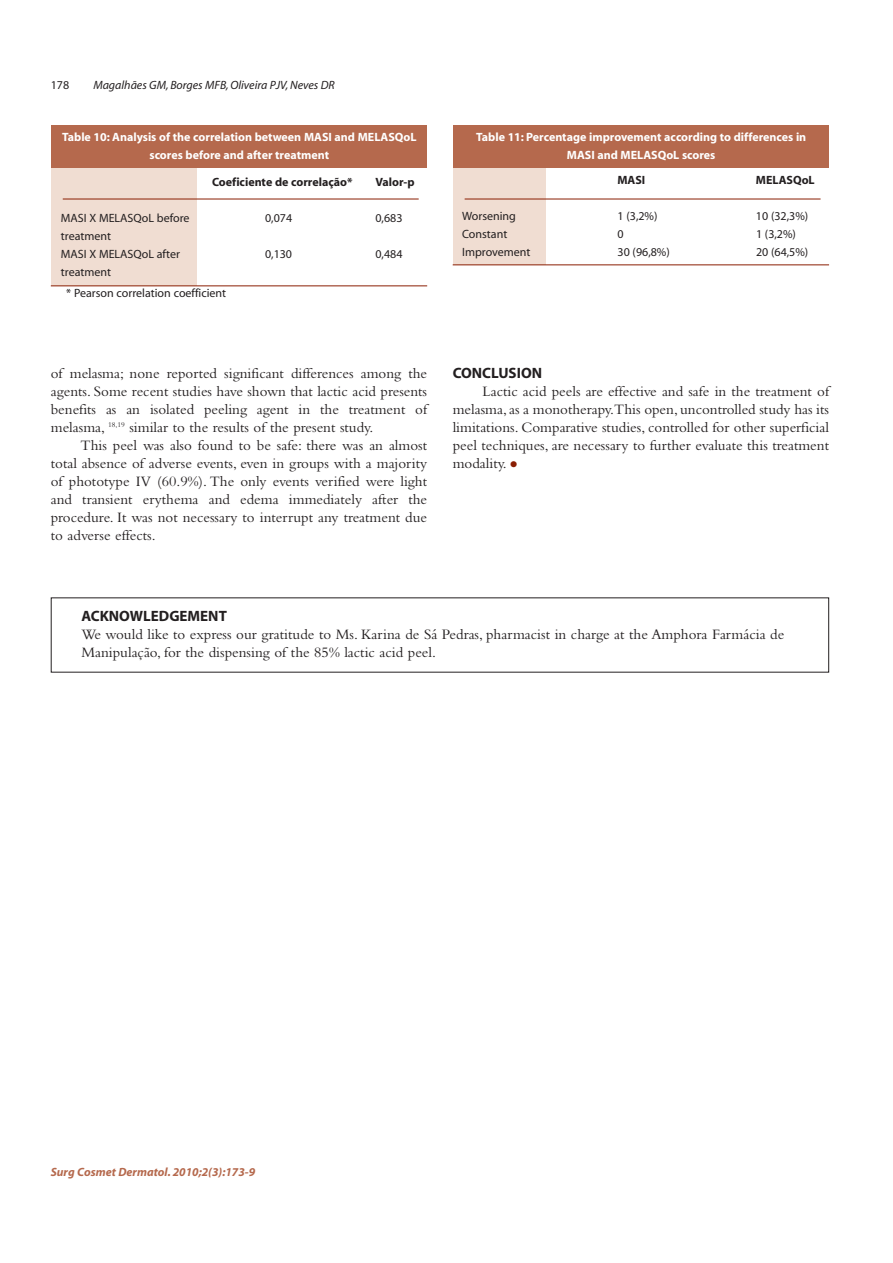
<style>
.page{position:relative;width:893px;height:1263px;background:#fff}
.page>*{position:absolute;margin:0;border:0;box-sizing:border-box;transform-origin:0 0}
.t1{font:15px/18px "Bembo";color:#231f20;text-align:justify}
.t2{font:700 15px "Myriad";color:#231f20}
.t3{font:12px/18px "Myriad";color:#231f20}
.t4{font:700 12px/18px "Myriad";color:#fff;text-align:center}
.t5{font:700 12px "Myriad";color:#231f20}
.t6{font:italic 12px "Myriad";color:#231f20}
.t7{font:italic 700 12px "Myriad";color:#b5694d}
</style>
<div class="page">
<div style="left:51px;top:151px;width:145px;height:135px;background:#f0ddd2"></div>
<div style="left:51px;top:126px;width:376px;height:42px;background:#b5694d"></div>
<hr style="left:51px;top:285px;width:376px;height:1px;background:#8a1e03">
<hr style="left:63px;top:199px;width:356px;height:1px;background:#8a1e03">
<div style="left:453px;top:151px;width:93px;height:114px;background:#f0ddd2"></div>
<div style="left:453px;top:126px;width:376px;height:42px;background:#b5694d"></div>
<hr style="left:453px;top:264px;width:376px;height:1px;background:#8a1e03">
<hr style="left:465px;top:199px;width:355px;height:1px;background:#8a1e03">
<p class="t3" style="left:51px;top:76px;width:20px">178</p>
<p class="t6" style="left:93px;top:80px;width:243px">Magalhães GM, Borges MFB, Oliveira PJV, Neves DR</p>
<p class="t4" style="left:62px;top:129px;width:356px">Table 10: Analysis of the correlation between MASI and MELASQoL scores before and after treatment</p>
<p class="t5" style="left:212px;top:177px;width:142px">Coeficiente de correlação*</p>
<p class="t5" style="left:375px;top:177px;width:41px">Valor-p</p>
<p class="t3" style="left:61px;top:210px;width:130px">MASI X MELASQoL before</p>
<p class="t3" style="left:265px;top:210px;width:29px">0,074</p>
<p class="t3" style="left:375px;top:210px;width:29px">0,683</p>
<p class="t3" style="left:61px;top:228px;width:121px">treatment<br>MASI X MELASQoL after</p>
<p class="t3" style="left:265px;top:246px;width:29px">0,130</p>
<p class="t3" style="left:375px;top:246px;width:29px">0,484</p>
<p class="t3" style="left:66px;top:262px;width:161px;line-height:21px;text-indent:-5px">treatment<br>* Pearson correlation coefficient</p>
<p class="t4" style="left:476px;top:129px;width:332px">Table 11: Percentage improvement according to differences in<br>MASI and MELASQoL scores</p>
<p class="t5" style="left:617px;top:176px;width:29px">MASI</p>
<p class="t5" style="left:756px;top:176px;width:60px">MELASQoL</p>
<p class="t3" style="left:462px;top:208px;width:55px">Worsening</p>
<p class="t3" style="left:617px;top:208px;width:42px">1 (3,2%)</p>
<p class="t3" style="left:756px;top:208px;width:54px">10 (32,3%)</p>
<p class="t3" style="left:462px;top:226px;width:47px">Constant</p>
<p class="t3" style="left:617px;top:226px;width:8px">0</p>
<p class="t3" style="left:756px;top:226px;width:42px">1 (3,2%)</p>
<p class="t3" style="left:462px;top:244px;width:70px">Improvement</p>
<p class="t3" style="left:617px;top:244px;width:54px">30 (96,8%)</p>
<p class="t3" style="left:756px;top:244px;width:54px">20 (64,5%)</p>
<p class="t1" style="left:51px;top:366px;width:378px">of melasma; none reported significant differences among the agents. Some recent studies have shown that lactic acid presents benefits as an isolated peeling agent in the treatment of melasma, <sup>18,19</sup> similar to the results of the present study.</p>
<p class="t1" style="left:51px;top:438px;width:378px;text-indent:30px">This peel was also found to be safe: there was an almost total absence of adverse events, even in groups with a majority of phototype IV (60.9%). The only events verified were light and transient erythema and edema immediately after the procedure. It was not necessary to interrupt any treatment due to adverse effects.</p>
<p class="t2" style="left:453px;top:368px;width:91px">CONCLUSION</p>
<p class="t1" style="left:453px;top:384px;width:378px;text-indent:30px">Lactic acid peels are effective and safe in the treatment of melasma, as a monotherapy.This open, uncontrolled study has its limitations. Comparative studies, controlled for other superficial peel techniques, are necessary to further evaluate this treatment modality.</p>
<p class="t2" style="left:81px;top:610px;width:147px">ACKNOWLEDGEMENT</p>
<p class="t1" style="left:81px;top:626px;width:704px">We would like to express our gratitude to Ms. Karina de Sá Pedras, pharmacist in charge at the Amphora Farmácia de<br>Manipulação, for the dispensing of the 85% lactic acid peel.</p>
<p class="t7" style="left:51px;top:1167px;width:206px">Surg Cosmet Dermatol. 2010;2(3):173-9</p>
</div>
